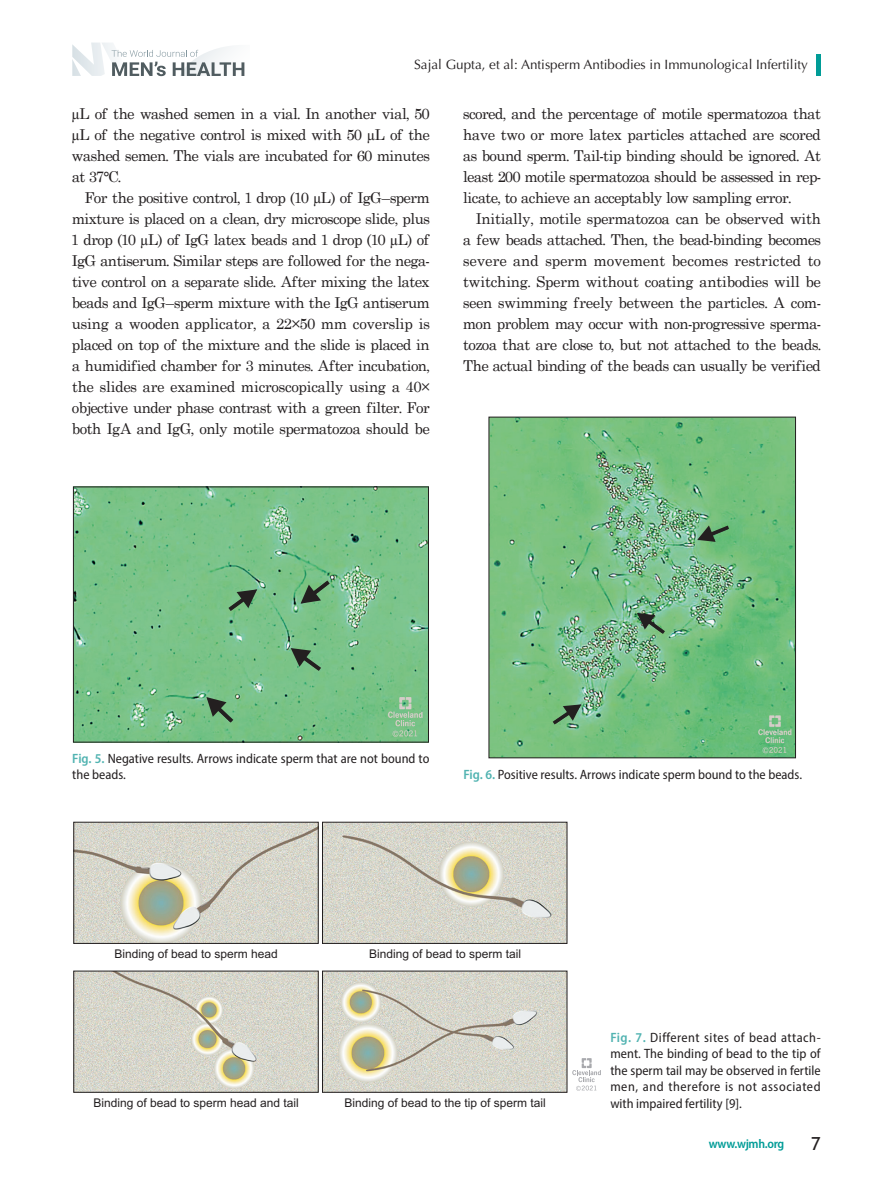
<style>
.page{position:relative;width:893px;height:1191px;background:#fff}
.page>*{position:absolute;margin:0;border:0;box-sizing:border-box;transform-origin:0 0}
.t1{font:18px "Trebuchet MS";color:#231f20}
.본문{font:15px/21px "Century Schoolbook";letter-spacing:-.035em;color:#231f20;text-align:justify}
.그림설명{font:semi-condensed 13.5px/16.5px "Myriad Pro";color:#231f20}
.t2{font:13.5px "Optima LT Std";color:#231f20}
.t3{font:600 semi-condensed 12.75px "Myriad Pro";letter-spacing:-.025em;color:#009c97}
.t4{font:12px "Arial";color:#231f20}
.s1{font-weight:600;color:#51b3b1}
</style>
<div class="page">
<div style="left:816px;top:54px;width:5px;height:21px;background:#009c97"></div>
<svg style="left:72px;top:43px;width:173px;height:33px"></svg>
<img style="left:75px;top:488px;width:352px;height:252px">
<div style="left:73px;top:486px;width:356px;height:256px;border:1px solid #231f20"></div>
<svg style="left:224px;top:589px;width:33px;height:26px"></svg>
<svg style="left:206px;top:697px;width:31px;height:29px"></svg>
<svg style="left:291px;top:648px;width:34px;height:26px"></svg>
<svg style="left:301px;top:576px;width:33px;height:27px"></svg>
<img style="left:491px;top:419px;width:303px;height:337px">
<div style="left:489px;top:417px;width:307px;height:341px;border:1px solid #231f20"></div>
<svg style="left:549px;top:704px;width:32px;height:24px"></svg>
<svg style="left:637px;top:613px;width:32px;height:24px"></svg>
<svg style="left:697px;top:523px;width:36px;height:19px"></svg>
<svg style="left:572px;top:1058px;width:29px;height:32px"></svg>
<svg style="left:73px;top:821px;width:494px;height:271px;background:#d5d4c8"></svg>
<p class="t2" style="left:414px;top:57px;width:395px">Sajal Gupta, et al: Antisperm Antibodies in Immunological Infertility</p>
<p class="본문" style="left:71px;top:102px;width:360px">µL of the washed semen in a vial. In another vial, 50 µL of the negative control is mixed with 50 µL of the washed semen. The vials are incubated for 60 minutes at 37°C.</p>
<p class="본문" style="left:71px;top:186px;width:361px;text-indent:13px">For the positive control, 1 drop (10 µL) of IgG–sperm mixture is placed on a clean, dry microscope slide, plus 1 drop (10 µL) of IgG latex beads and 1 drop (10 µL) of IgG antiserum. Similar steps are followed for the nega&shy;tive control on a separate slide. After mixing the latex beads and IgG–sperm mixture with the IgG antiserum using a wooden applicator, a 22×50 mm coverslip is placed on top of the mixture and the slide is placed in a humidified chamber for 3 minutes. After incubation, the slides are examined microscopically using a 40× objective under phase contrast with a green filter. For both IgA and IgG, only motile spermatozoa should be</p>
<p class="본문" style="left:463px;top:102px;width:360px">scored, and the percentage of motile spermatozoa that have two or more latex particles attached are scored as bound sperm. Tail-tip binding should be ignored. At least 200 motile spermatozoa should be assessed in rep&shy;licate, to achieve an acceptably low sampling error.</p>
<p class="본문" style="left:463px;top:207px;width:360px;text-indent:13px">Initially, motile spermatozoa can be observed with a few beads attached. Then, the bead-binding becomes severe and sperm movement becomes restricted to twitching. Sperm without coating antibodies will be seen swimming freely between the particles. A com&shy;mon problem may occur with non-progressive sperma&shy;tozoa that are close to, but not attached to the beads.<br>The actual binding of the beads can usually be verified</p>
<p class="그림설명" style="left:72px;top:749px;width:359px"><span class="s1">Fig. 5.</span> Negative results. Arrows indicate sperm that are not bound to the beads.</p>
<p class="그림설명" style="left:463px;top:766px;width:340px"><span class="s1">Fig. 6.</span> Positive results. Arrows indicate sperm bound to the beads.</p>
<p class="t4" style="left:114px;top:949px;width:165px">Binding of bead to sperm head</p>
<p class="t4" style="left:369px;top:949px;width:154px">Binding of bead to sperm tail</p>
<p class="t4" style="left:93px;top:1098px;width:207px">Binding of bead to sperm head and tail</p>
<p class="t4" style="left:344px;top:1098px;width:203px">Binding of bead to the tip of sperm tail</p>
<p class="그림설명" style="left:610px;top:1029px;width:212px;text-align:justify"><span class="s1">Fig. 7.</span> Different sites of bead attach&shy;ment. The binding of bead to the tip of the sperm tail may be observed in fertile men, and therefore is not associated with impaired fertility [9].</p>
<p class="t3" style="left:709px;top:1135px;width:77px">www.wjmh.org</p>
<p class="t1" style="left:811px;top:1132px;width:11px">7</p>
</div>
